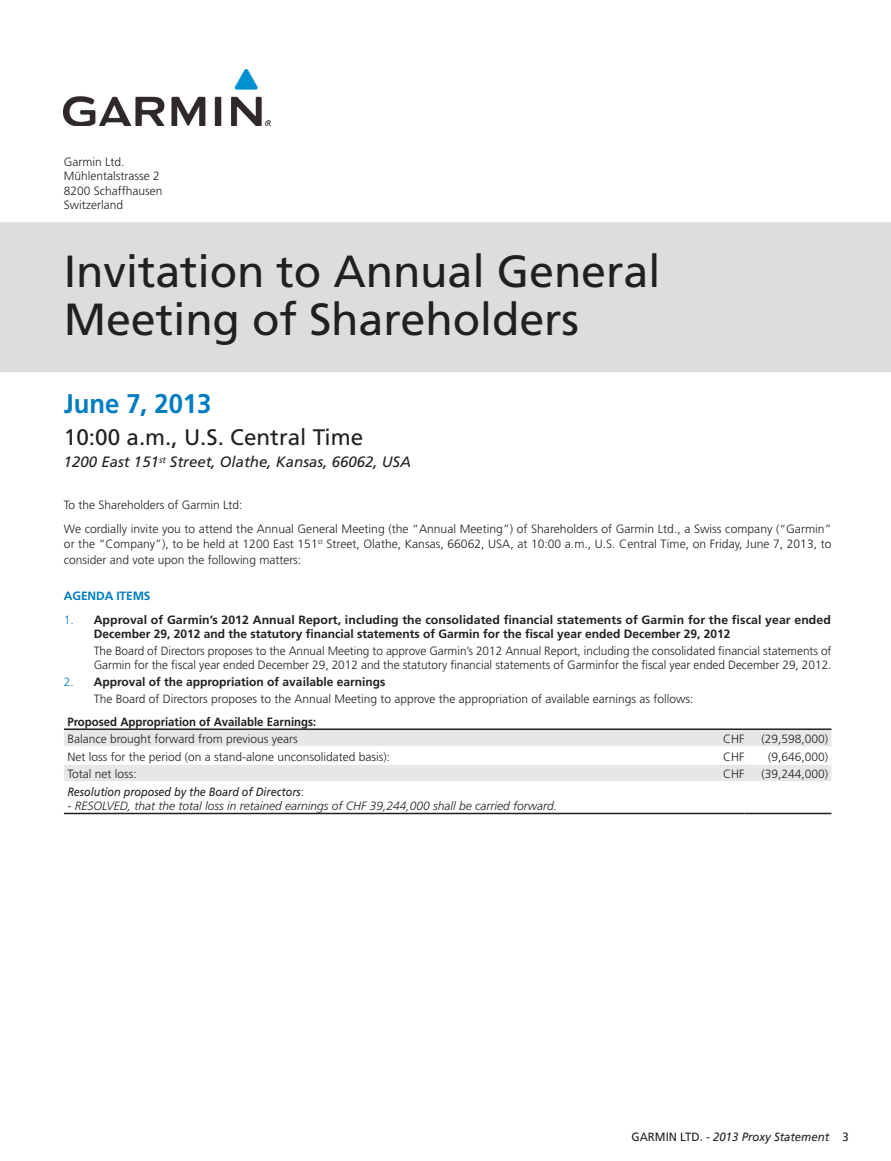
<style>
.page{position:relative;width:891px;height:1161px;background:#fff}
.page>*{position:absolute;margin:0;border:0;box-sizing:border-box;transform-origin:0 0}
.t1{font:45px/48px "Frutiger LT Std";letter-spacing:-.005em;color:#231f20}
.t2{font:700 27px "Frutiger LT Std";color:#007cc2;scale:.95 1}
.t3{font:22.5px "Frutiger LT Std";color:#231f20}
.t4{font:italic 15px "Frutiger LT Std";color:#231f20}
.t5{font:300 12px/14.4px "Frutiger LT Std";color:#231f20}
.t6{font:700 12px/14.4px "Frutiger LT Std";color:#231f20}
.t7{font:italic 300 12px "Frutiger LT Std";color:#231f20}
.t8{font:700 12px "Frutiger LT Std";color:#231f20;scale:.95 1}
.t9{font:italic 12px "Frutiger LT Std";color:#231f20;scale:.9 1}
.t10{font:italic 12px "Frutiger LT Std";color:#231f20;scale:.95 1}
.t11{font:700 12px "Frutiger LT Std";letter-spacing:-.01em;color:#007cc2}
.s1{font-weight:300;color:#007cc2}
.s2{color:#007cc2}
.s3{font-weight:700}
.s4{font-weight:300;font-style:normal}
.s5{font-style:normal}
</style>
<div class="page">
<div style="left:0;top:222px;width:891px;height:150px;background:#dcdddf"></div>
<img style="left:64px;top:70px;width:207px;height:56px">
<svg style="left:64px;top:730px;width:767px;height:51px"></svg>
<hr style="left:64px;top:728px;width:767px;height:2px;background:#231f20">
<hr style="left:64px;top:813px;width:638px;height:1px;background:#231f20">
<hr style="left:744px;top:813px;width:87px;height:1px;background:#231f20">
<hr style="left:64px;top:746px;width:638px;height:1px;background:#fff">
<hr style="left:744px;top:746px;width:87px;height:1px;background:#fff">
<hr style="left:64px;top:764px;width:638px;height:1px;background:#fff">
<hr style="left:744px;top:764px;width:87px;height:1px;background:#fff">
<hr style="left:702px;top:746px;width:42px;height:1px;background:#fff">
<hr style="left:702px;top:764px;width:42px;height:1px;background:#fff">
<hr style="left:702px;top:813px;width:42px;height:1px;background:#231f20">
<p class="t5" style="left:64px;top:155px;width:100px">Garmin Ltd.<br>Mühlentalstrasse 2<br>8200 Schaffhausen<br>Switzerland</p>
<h1 class="t1" style="left:64px;top:251px;width:598px">Invitation to Annual General<br>Meeting of Shareholders</h1>
<h2 class="t2" style="left:64px;top:393px;width:157px">June 7, 2013</h2>
<h3 class="t3" style="left:64px;top:428px;width:301px">10:00 a.m., U.S. Central Time</h3>
<p class="t4" style="left:64px;top:454px;width:348px">1200 East 151<sup>st</sup> Street, Olathe, Kansas, 66062, USA</p>
<p class="t5" style="left:64px;top:493px;width:769px;line-height:24.2px">To the Shareholders of Garmin Ltd:<br>We cordially invite you to attend the Annual General Meeting (the “Annual Meeting”) of Shareholders of Garmin Ltd., a Swiss company (“Garmin”</p>
<p class="t5" style="left:64px;top:537px;width:769px;line-height:15.6px">or the “Company”), to be held at 1200 East 151<sup>st</sup> Street, Olathe, Kansas, 66062, USA, at 10:00 a.m., U.S. Central Time, on Friday, June 7, 2013, to consider and vote upon the following matters:</p>
<p class="t11" style="left:64px;top:591px;width:88px">AGENDA ITEMS</p>
<p class="t6" style="left:94px;top:613px;width:739px;text-indent:-30px"><span class="s1">1.</span> Approval of Garmin’s 2012 Annual Report, including the consolidated financial statements of Garmin for the fiscal year ended<br>December 29, 2012 and the statutory financial statements of Garmin for the fiscal year ended December 29, 2012</p>
<p class="t5" style="left:94px;top:644px;width:739px">The Board of Directors proposes to the Annual Meeting to approve Garmin’s 2012 Annual Report, including the consolidated financial statements of<br>Garmin for the fiscal year ended December 29, 2012 and the statutory financial statements of Garminfor the fiscal year ended December 29, 2012.</p>
<p class="t5" style="left:94px;top:673px;width:601px;line-height:17.7px;text-indent:-30px"><span class="s2">2.</span> <span class="s3">Approval of the appropriation of available earnings<br></span>The Board of Directors proposes to the Annual Meeting to approve the appropriation of available earnings as follows:</p>
<p class="t8" style="left:67px;top:717px;width:264px">Proposed Appropriation of Available Earnings:</p>
<p class="t5" style="left:67px;top:733px;width:232px">Balance brought forward from previous years</p>
<p class="t5" style="left:723px;top:733px;width:23px">CHF</p>
<p class="t5" style="left:761px;top:733px;width:68px">(29,598,000)</p>
<p class="t5" style="left:67px;top:750px;width:324px">Net loss for the period (on a stand-alone unconsolidated basis):</p>
<p class="t5" style="left:723px;top:750px;width:23px">CHF</p>
<p class="t5" style="left:768px;top:750px;width:62px">(9,646,000)</p>
<p class="t5" style="left:67px;top:768px;width:71px">Total net loss:</p>
<p class="t5" style="left:723px;top:768px;width:23px">CHF</p>
<p class="t5" style="left:761px;top:768px;width:68px">(39,244,000)</p>
<p class="t9" style="left:67px;top:785px;width:265px">Resolution proposed by the Board of Directors<span class="s4">:</span></p>
<p class="t7" style="left:67px;top:801px;width:491px">- RESOLVED, that the total loss in retained earnings of CHF 39,244,000 shall be carried forward.</p>
<p class="t10" style="left:631px;top:1130px;width:230px"><span class="s5">GARMIN LTD. -</span> 2013 Proxy Statement <span class="s5">3</span></p>
</div>
